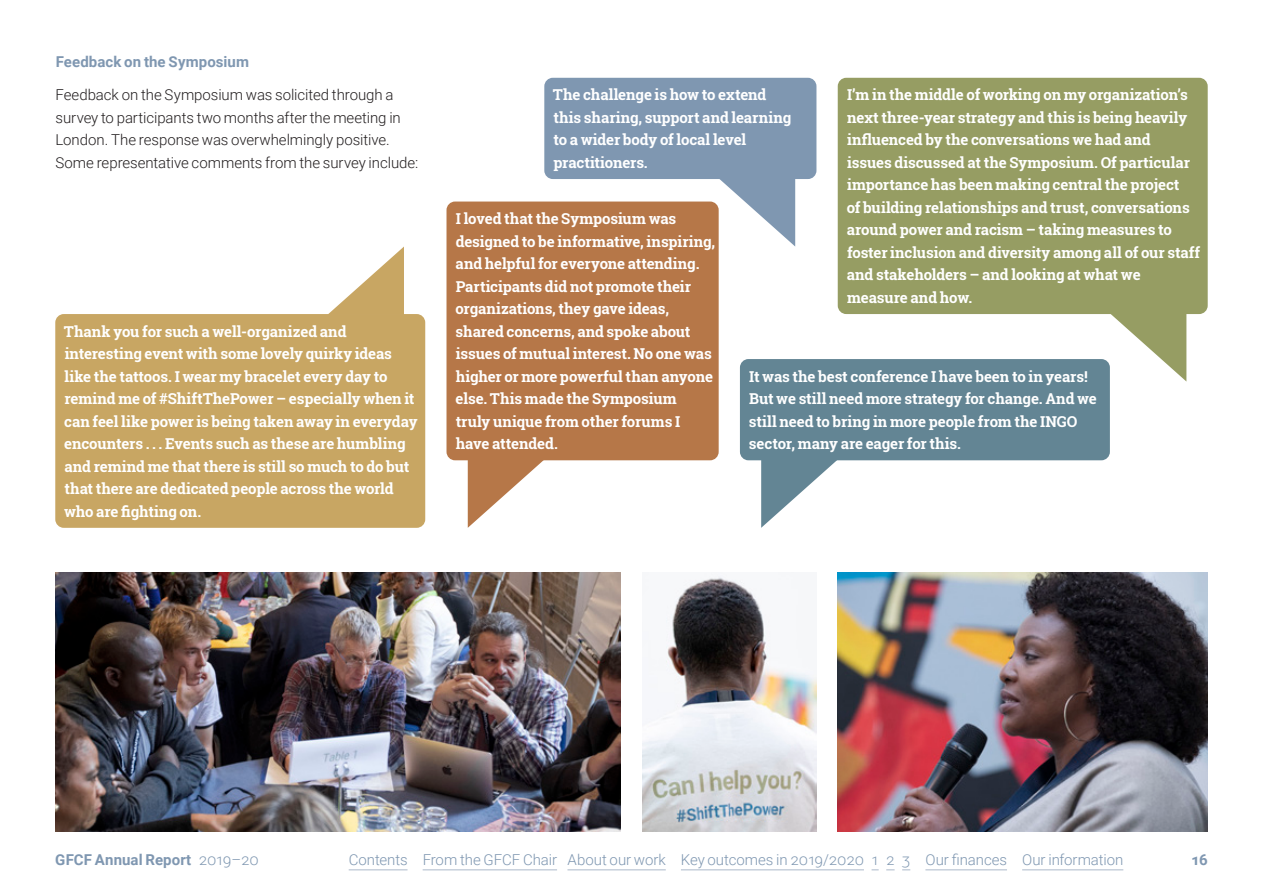
<style>
.page{position:relative;width:1263px;height:893px;background:#fff}
.page>*{position:absolute;margin:0;border:0;box-sizing:border-box;transform-origin:0 0}
.QUOTE_12_18_75{font:700 15px/22.5px "Roboto Slab";letter-spacing:-.01em;color:#fff}
.TEXT_10_15{font:300 15px/22.5px "Roboto";letter-spacing:-.005em;color:#231f20}
.t1{font:300 15px "Roboto";letter-spacing:-.005em;color:#7f97b1}
.SUB_HEADING{font:700 15px "Roboto";letter-spacing:.005em;color:#7f97b1}
.s1{font-weight:300}
</style>
<div class="page">
<img style="left:642px;top:576px;width:174px;height:256px">
<img style="left:55px;top:573px;width:566px;height:259px">
<img style="left:838px;top:573px;width:370px;height:259px">
<div style="left:740px;top:359px;width:370px;height:101px;background:#638594;border-radius:9px"></div>
<div style="left:838px;top:78px;width:370px;height:236px;background:#969d63;border-radius:9px"></div>
<div style="left:446px;top:202px;width:273px;height:258px;background:#b67748;border-radius:9px"></div>
<div style="left:544px;top:78px;width:272px;height:101px;background:#7f97b1;border-radius:9px"></div>
<div style="left:55px;top:314px;width:370px;height:214px;background:#c8a663;border-radius:9px"></div>
<svg style="left:328px;top:247px;width:76px;height:67px"></svg>
<svg style="left:719px;top:179px;width:76px;height:67px"></svg>
<svg style="left:1110px;top:314px;width:76px;height:67px"></svg>
<svg style="left:761px;top:460px;width:77px;height:68px"></svg>
<svg style="left:468px;top:460px;width:76px;height:68px"></svg>
<hr style="left:349px;top:869px;width:58px;height:1px;background:#adb9cb">
<hr style="left:423px;top:869px;width:134px;height:1px;background:#adb9cb">
<hr style="left:567px;top:869px;width:99px;height:1px;background:#adb9cb">
<hr style="left:681px;top:869px;width:183px;height:1px;background:#adb9cb">
<hr style="left:925px;top:869px;width:82px;height:1px;background:#adb9cb">
<hr style="left:1022px;top:869px;width:101px;height:1px;background:#adb9cb">
<p class="SUB_HEADING" style="left:56px;top:51px;width:195px">Feedback on the Symposium</p>
<p class="TEXT_10_15" style="left:55px;top:83px;width:364px">Feedback on the Symposium was solicited through a survey to participants two months after the meeting in London. The response was overwhelmingly positive.<br>Some representative comments from the survey include:</p>
<p class="QUOTE_12_18_75" style="left:64px;top:320px;width:355px">Thank you for such a well‑organized and interesting event with some lovely quirky ideas like the tattoos. I wear my bracelet every day to remind me of #ShiftThePower – especially when it can feel like power is being taken away in everyday encounters . . . Events such as these are humbling and remind me that there is still so much to do but that there are dedicated people across the world who are fighting on.</p>
<p class="QUOTE_12_18_75" style="left:847px;top:83px;width:355px">I’m in the middle of working on my organization’s next three‑year strategy and this is being heavily influenced by the conversations we had and<br>issues discussed at the Symposium. Of particular importance has been making central the project<br>of building relationships and trust, conversations around power and racism – taking measures to foster inclusion and diversity among all of our staff and stakeholders – and looking at what we measure and how.</p>
<p class="QUOTE_12_18_75" style="left:553px;top:83px;width:240px">The challenge is how to extend this sharing, support and learning to a wider body of local level practitioners.</p>
<p class="QUOTE_12_18_75" style="left:455px;top:207px;width:261px">I loved that the Symposium was designed to be informative, inspiring, and helpful for everyone attending.<br>Participants did not promote their organizations, they gave ideas, shared concerns, and spoke about issues of mutual interest. No one was higher or more powerful than anyone else. This made the Symposium truly unique from other forums I have attended.</p>
<p class="QUOTE_12_18_75" style="left:749px;top:365px;width:350px">It was the best conference I have been to in years!<br>But we still need more strategy for change. And we still need to bring in more people from the INGO sector, many are eager for this.</p>
<p class="SUB_HEADING" style="left:55px;top:849px;width:205px">GFCF Annual Report <span class="s1">2019–20</span></p>
<p class="t1" style="left:349px;top:849px;width:776px">Contents From the GFCF Chair About our work Key outcomes in 2019/2020 1 2 3 Our finances Our information</p>
<p class="SUB_HEADING" style="left:1191px;top:849px;width:18px">16</p>
</div>
